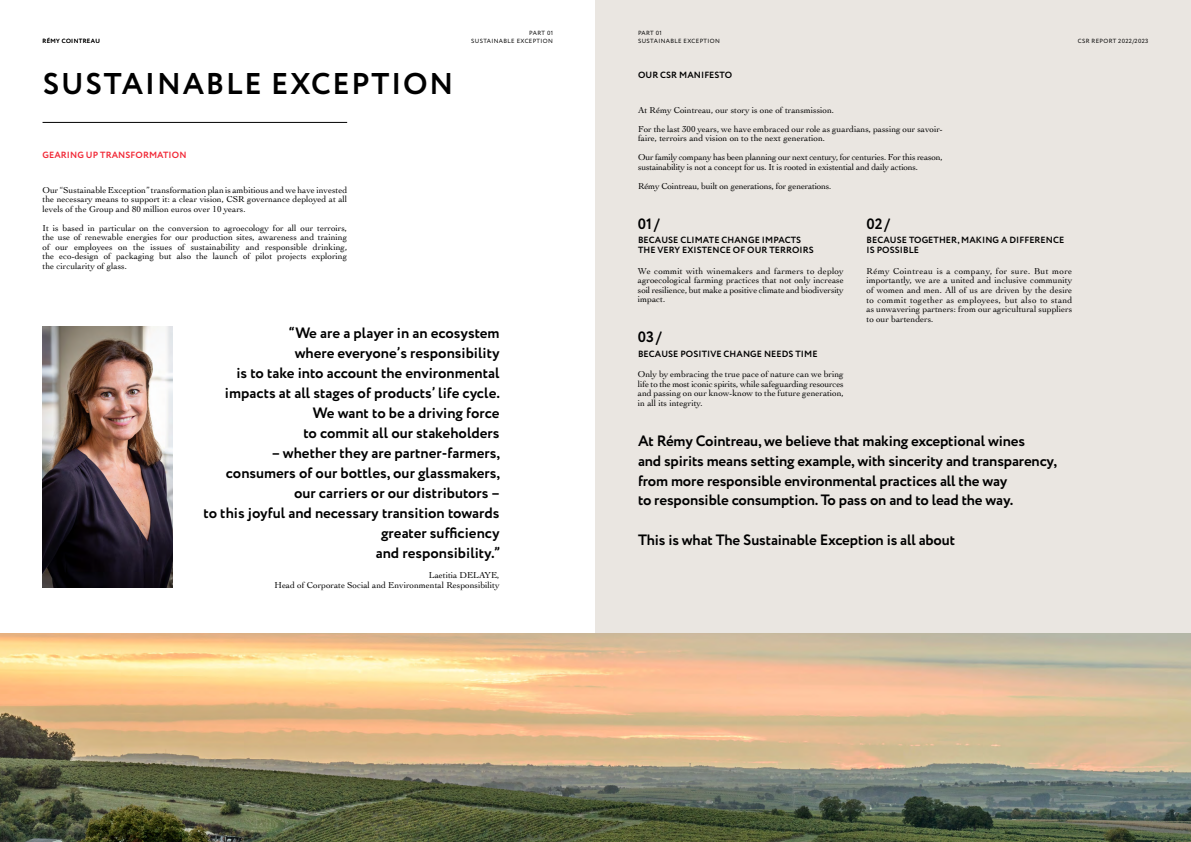
<style>
.page{position:relative;width:1191px;height:842px;background:#fff}
.page>*{position:absolute;margin:0;border:0;box-sizing:border-box;transform-origin:0 0}
.t1{font:700 30px "Circe";letter-spacing:.06em;color:#000}
.t2{font:700 15px/20px "Circe";color:#000;text-align:right}
.t3{font:9px/9.5px "Cochin";color:#000;text-align:justify}
.t4{font:9px/19px "Cochin";letter-spacing:-.02em;color:#000}
.t5{font:700 9px/10.8px "Circe";letter-spacing:.01em;color:#000}
.t6{font:700 9px "Circe";letter-spacing:.01em;color:#f12836}
.t7{font:6px/7.2px "Circe";letter-spacing:.06em;color:#000;text-align:right}
</style>
<div class="page">
<div style="left:595px;top:0;width:596px;height:842px;background:#eae6e1"></div>
<img style="left:43px;top:326px;width:129px;height:262px">
<img style="left:0;top:634px;width:1191px;height:208px">
<hr style="left:43px;top:122px;width:304px;height:1px;background:#000">
<p class="t7" style="left:43px;top:37px;width:59px">RÉMY COINTREAU</p>
<p class="t7" style="left:471px;top:30px;width:83px">PART 01<br>SUSTAINABLE EXCEPTION</p>
<p class="t7" style="left:1077px;top:37px;width:72px">CSR REPORT 2022/2023</p>
<p class="t7" style="left:638px;top:30px;width:83px;text-align:left">PART 01<br>SUSTAINABLE EXCEPTION</p>
<h1 class="t1" style="left:43px;top:64px;width:412px">SUSTAINABLE EXCEPTION</h1>
<p class="t6" style="left:43px;top:149px;width:145px">GEARING UP TRANSFORMATION</p>
<p class="t3" style="left:43px;top:185px;width:306px">Our “Sustainable Exception” transformation plan is ambitious and we have invested the necessary means to support it: a clear vision, CSR governance deployed at all levels of the Group and 80 million euros over 10 years.</p>
<p class="t3" style="left:43px;top:223px;width:306px">It is based in particular on the conversion to agroecology for all our terroirs, the use of renewable energies for our production sites, awareness and training of our employees on the issues of sustainability and responsible drinking, the eco-design of packaging but also the launch of pilot projects exploring the circularity of glass.</p>
<h2 class="t2" style="left:225px;top:323px;width:277px">“We are a player in an ecosystem<br>where everyone’s responsibility<br>is to take into account the environmental impacts at all stages of products’ life cycle.<br>We want to be a driving force<br>to commit all our stakeholders</h2>
<h2 class="t2" style="left:203px;top:443px;width:298px">– whether they are partner-farmers, consumers of our bottles, our glassmakers, our carriers or our distributors –<br>to this joyful and necessary transition towards greater sufficiency<br>and responsibility.”</h2>
<p class="t3" style="left:274px;top:570px;width:226px;text-align:right">Laetitia DELAYE,<br>Head of Corporate Social and Environmental Responsibility</p>
<p class="t5" style="left:638px;top:70px;width:96px">OUR CSR MANIFESTO</p>
<p class="t3" style="left:638px;top:100px;width:306px;line-height:19px">At Rémy Cointreau, our story is one of transmission.<br>For the last 300 years, we have embraced our role as guardians, passing our savoir-</p>
<p class="t4" style="left:638px;top:128px;width:306px">faire, terroirs and vision on to the next generation.<br>Our family company has been planning our next century, for centuries. For this reason,</p>
<p class="t4" style="left:638px;top:157px;width:281px">sustainability is not a concept for us. It is rooted in existential and daily actions.<br>Rémy Cointreau, built on generations, for generations.</p>
<h2 class="t2" style="left:638px;top:214px;width:23px">01/</h2>
<h2 class="t2" style="left:866px;top:214px;width:25px">02/</h2>
<p class="t5" style="left:638px;top:235px;width:177px">BECAUSE CLIMATE CHANGE IMPACTS<br>THE VERY EXISTENCE OF OUR TERROIRS</p>
<p class="t5" style="left:866px;top:235px;width:199px">BECAUSE TOGETHER, MAKING A DIFFERENCE<br>IS POSSIBLE</p>
<p class="t3" style="left:638px;top:266px;width:207px">We commit with winemakers and farmers to deploy agroecological farming practices that not only increase soil resilience, but make a positive climate and biodiversity impact.</p>
<p class="t3" style="left:866px;top:266px;width:207px">Rémy Cointreau is a company, for sure. But more importantly, we are a united and inclusive community of women and men. All of us are driven by the desire to commit together as employees, but also to stand as unwavering partners: from our agricultural suppliers to our bartenders.</p>
<h2 class="t2" style="left:638px;top:328px;width:25px">03/</h2>
<p class="t5" style="left:638px;top:348px;width:181px">BECAUSE POSITIVE CHANGE NEEDS TIME</p>
<p class="t3" style="left:638px;top:369px;width:207px">Only by embracing the true pace of nature can we bring life to the most iconic spirits, while safeguarding resources and passing on our know-know to the future generation, in all its integrity.</p>
<p class="t2" style="left:638px;top:431px;width:421px;text-align:left">At Rémy Cointreau, we believe that making exceptional wines<br>and spirits means setting example, with sincerity and transparency, from more responsible environmental practices all the way<br>to responsible consumption. To pass on and to lead the way.</p>
<h2 class="t2" style="left:638px;top:531px;width:319px">This is what The Sustainable Exception is all about</h2>
</div>
